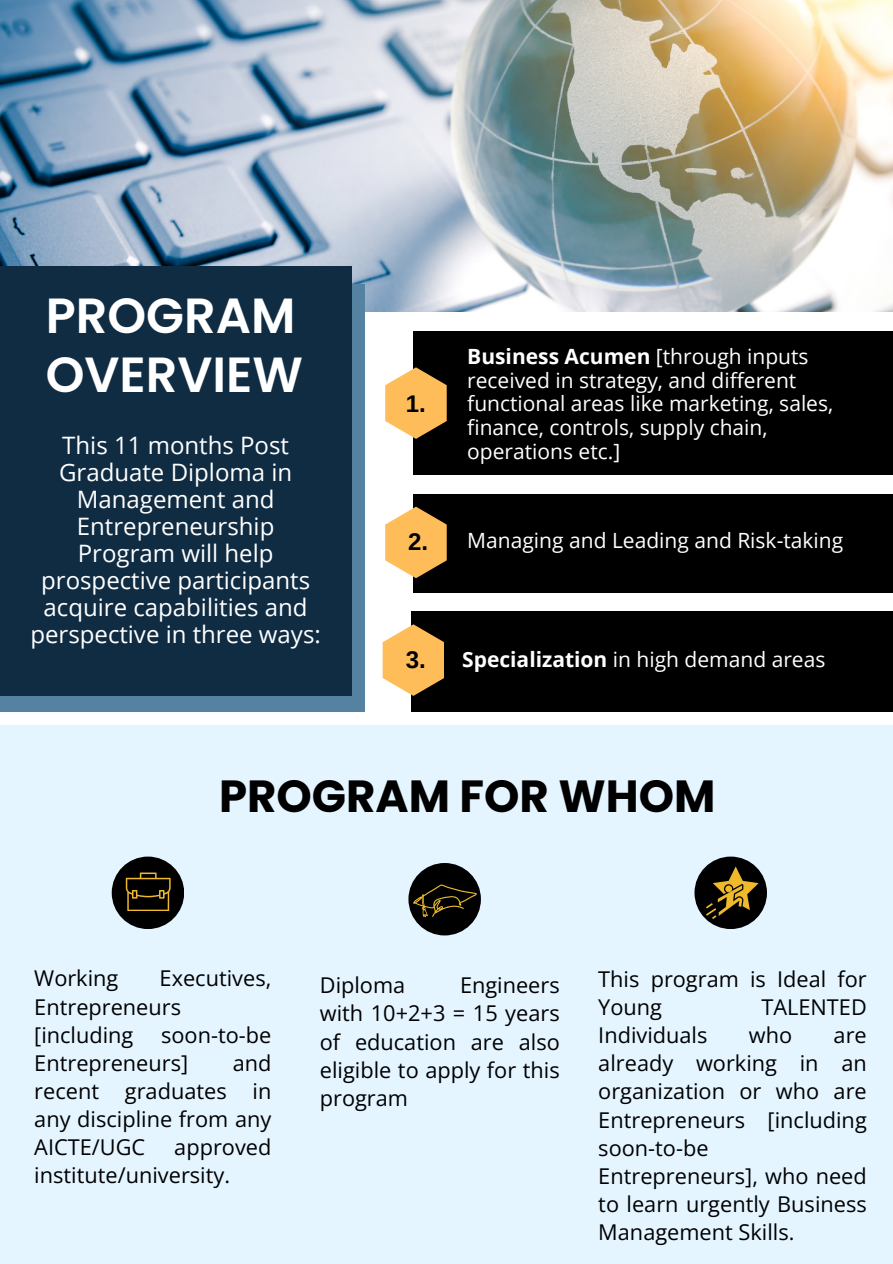
<style>
.page{position:relative;width:893px;height:1264px;background:#fff}
.page>*{position:absolute;margin:0;border:0;box-sizing:border-box;transform-origin:0 0}
.t1{font:600 49.35px/58.3px "Poppins";color:#fff}
.t2{font:700 45px "Poppins";color:#000}
.t3{font:24px/27px "Open Sans";color:#fff;text-align:center}
.t4{font:700 24px "Arimo";color:#000}
.t5{font:21.75px/28.2px "Open Sans";color:#000}
.t6{font:21px/23.7px "Open Sans";color:#fff}
.s1{font-weight:700}
</style>
<div class="page">
<img style="left:0;top:0;width:892px;height:312px">
<div style="left:0;top:284px;width:364px;height:428px;background:#5582a1"></div>
<div style="left:0;top:267px;width:351px;height:429px;background:#102c43"></div>
<div style="left:413px;top:331px;width:479px;height:144px;background:#000"></div>
<svg style="left:385px;top:367px;width:61px;height:72px"></svg>
<div style="left:413px;top:494px;width:479px;height:99px;background:#000"></div>
<svg style="left:385px;top:506px;width:61px;height:72px"></svg>
<div style="left:411px;top:612px;width:481px;height:100px;background:#000"></div>
<svg style="left:382px;top:624px;width:62px;height:72px"></svg>
<div style="left:0;top:725px;width:892px;height:538px;background:#e4f5ff"></div>
<div style="left:112px;top:856px;width:72px;height:73px;background:#000;border-radius:50%"></div>
<svg style="left:126px;top:872px;width:45px;height:38px"></svg>
<div style="left:408px;top:863px;width:73px;height:72px;background:#000;border-radius:50%"></div>
<svg style="left:413px;top:884px;width:64px;height:33px"></svg>
<div style="left:694px;top:856px;width:73px;height:73px;background:#000;border-radius:50%"></div>
<svg style="left:706px;top:866px;width:52px;height:53px"></svg>
<h1 class="t1" style="left:46px;top:287px;width:259px">PROGRAM<br>OVERVIEW</h1>
<h3 class="t3" style="left:30px;top:431px;width:292px">This 11 months Post<br>Graduate Diploma in<br>Management and<br>Entrepreneurship<br>Program will help prospective participants acquire capabilities and perspective in three ways:</h3>
<h2 class="t4" style="left:406px;top:390px;width:22px">1.</h2>
<p class="t6" style="left:467px;top:344px;width:367px"><span class="s1">Business Acumen</span> [through inputs received in strategy, and different functional areas like marketing, sales, finance, controls, supply chain, operations etc.]</p>
<h2 class="t4" style="left:408px;top:528px;width:22px">2.</h2>
<p class="t6" style="left:467px;top:527px;width:377px">Managing and Leading and Risk-taking</p>
<h2 class="t4" style="left:406px;top:646px;width:22px">3.</h2>
<p class="t6" style="left:462px;top:647px;width:365px"><span class="s1">Specialization</span> in high demand areas</p>
<p class="t2" style="left:219px;top:764px;width:498px">PROGRAM FOR WHOM</p>
<h1 class="t5" style="left:34px;top:963px;width:86px">Working</h1>
<h1 class="t5" style="left:34px;top:963px;width:238px;text-indent:125px">Executives,<br>Entrepreneurs [including</h1>
<h1 class="t5" style="left:34px;top:1020px;width:239px;text-indent:127px">soon-to-be<br>Entrepreneurs]</h1>
<h1 class="t5" style="left:34px;top:1048px;width:239px;text-align:justify;text-indent:198px">and recent graduates in any discipline from any AICTE/UGC</h1>
<h1 class="t5" style="left:34px;top:1132px;width:239px;text-indent:140px">approved institute/university.</h1>
<p class="t5" style="left:320px;top:970px;width:241px;text-align:justify;text-indent:140px">Engineers with 10+2+3 = 15 years of education are also eligible to apply for this program</p>
<p class="t5" style="left:598px;top:964px;width:270px">This program is Ideal for<br>Young</p>
<p class="t5" style="left:320px;top:970px;width:87px">Diploma</p>
<p class="t5" style="left:761px;top:992px;width:107px">TALENTED</p>
<p class="t5" style="left:598px;top:1020px;width:111px">Individuals</p>
<p class="t5" style="left:748px;top:1020px;width:45px">who</p>
<p class="t5" style="left:598px;top:1020px;width:270px;text-indent:235px">are already working in an organization or who are<br>Entrepreneurs [including soon-to-be<br>Entrepreneurs], who need to learn urgently Business<br>Management Skills.</p>
</div>
